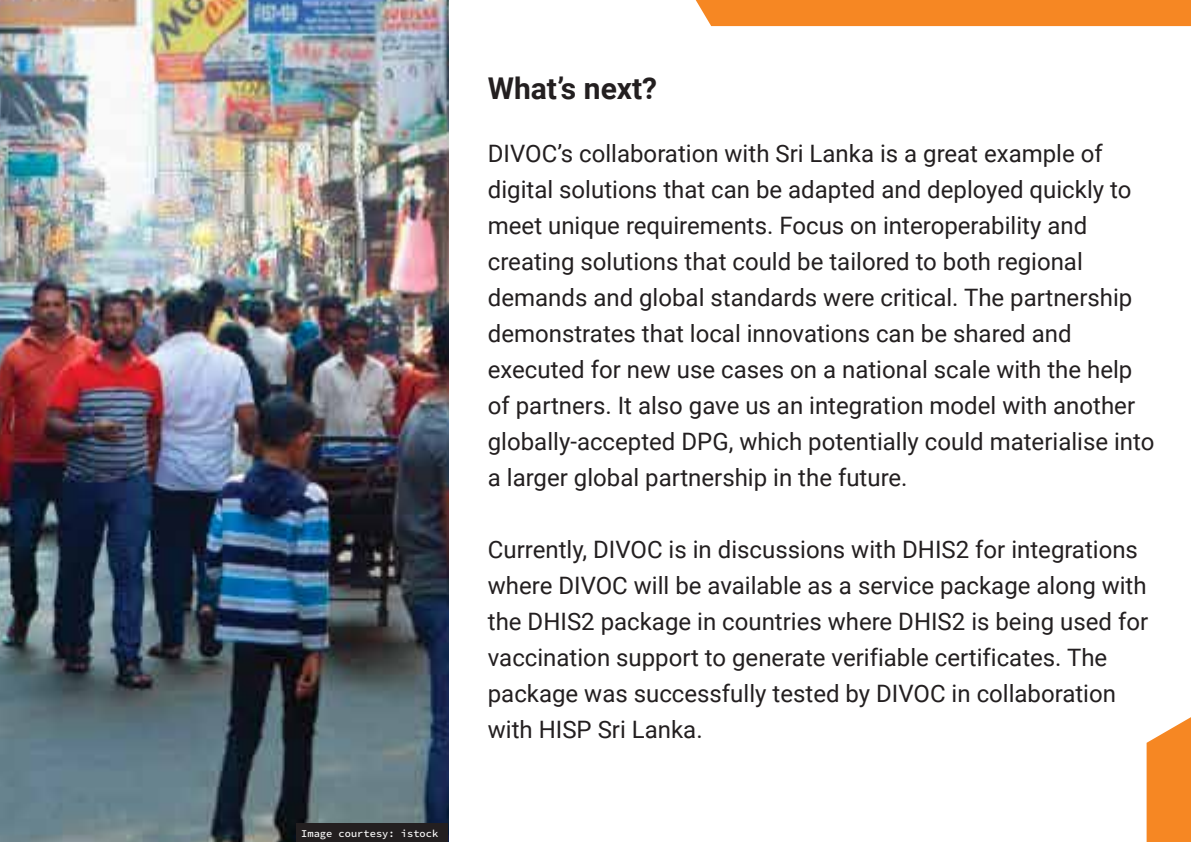
<style>
.page{position:relative;width:1191px;height:842px;background:#fff}
.page>*{position:absolute;margin:0;border:0;box-sizing:border-box;transform-origin:0 0}
.t1{font:700 30px "Roboto";color:#231f20}
.t2{font:24px/36px "Roboto";color:#231f20}
.t3{font:10.4px "Source Code Variable";color:#fff}
</style>
<div class="page">
<svg style="left:1146px;top:717px;width:45px;height:125px;background:#f7943c"></svg>
<div style="left:695px;top:0;width:496px;height:26px;background:#f68723"></div>
<img style="left:0;top:0;width:448px;height:842px">
<div style="left:296px;top:824px;width:152px;height:18px;background:#231f20"></div>
<p class="t3" style="left:301px;top:826px;width:139px">Image courtesy: istock</p>
<p class="t1" style="left:488px;top:67px;width:171px">What’s next?</p>
<p class="t2" style="left:488px;top:135px;width:668px">DIVOC’s collaboration with Sri Lanka is a great example of digital solutions that can be adapted and deployed quickly to meet unique requirements. Focus on interoperability and creating solutions that could be tailored to both regional demands and global standards were critical. The partnership demonstrates that local innovations can be shared and executed for new use cases on a national scale with the help of partners. It also gave us an integration model with another globally-accepted DPG, which potentially could materialise into a larger global partnership in the future.</p>
<p class="t2" style="left:488px;top:531px;width:662px">Currently, DIVOC is in discussions with DHIS2 for integrations where DIVOC will be available as a service package along with the DHIS2 package in countries where DHIS2 is being used for vaccination support to generate verifiable certificates. The package was successfully tested by DIVOC in collaboration with HISP Sri Lanka.</p>
</div>
